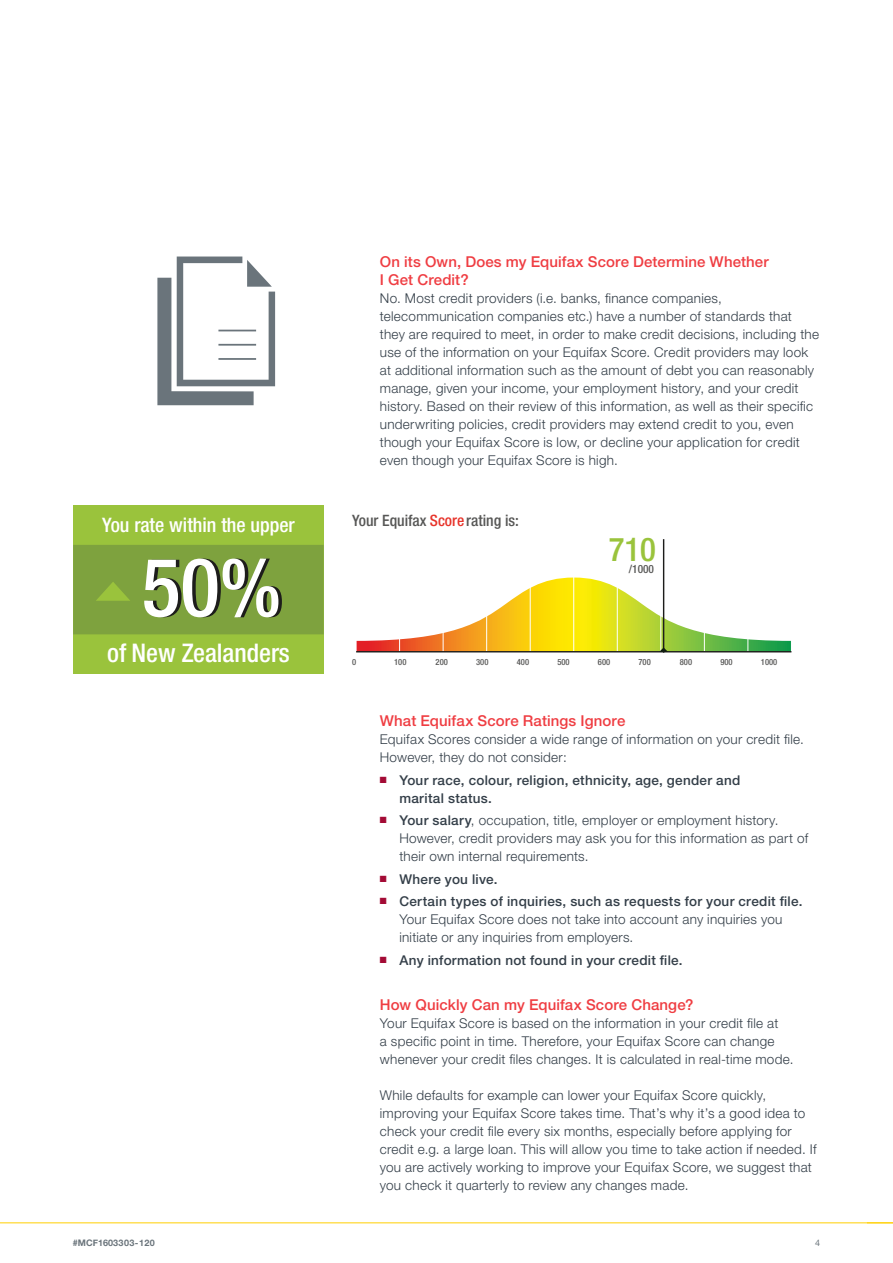
<style>
.page{position:relative;width:893px;height:1263px;background:#fff}
.page>*{position:absolute;margin:0;border:0;box-sizing:border-box;transform-origin:0 0}
.t1{font:500 condensed 81.3px "Helvetica Neue LT Std";color:#fff}
.t2{font:500 condensed 32.85px "Helvetica Neue LT Std";color:#9ac33c}
.t3{font:500 condensed 25.65px "Helvetica Neue LT Std";color:#fff}
.t4{font:500 condensed 19.95px "Helvetica Neue LT Std";color:#fff}
.t5{font:500 condensed 15.75px "Helvetica Neue LT Std";letter-spacing:-.005em;color:#575756}
.t6{font:500 15px/18px "Helvetica Neue LT Std";letter-spacing:.005em;color:#ef3d42}
.t7{font:300 13.5px/18px "Helvetica Neue LT Std";letter-spacing:.02em;color:#333e48}
.t8{font:500 13.5px/18px "Helvetica Neue LT Std";letter-spacing:.02em;color:#333e48}
.t9{font:500 condensed 11.4px "Helvetica Neue LT Std";color:#575756}
.t10{font:700 9px "Helvetica Neue";color:#6a747b}
.t11{font:9px "Helvetica Neue";color:#6a747b}
.t12{font:500 condensed 8.55px "Helvetica Neue LT Std";color:#575756}
.s1{color:#e7342b}
.s2{color:#a30b35}
.s3{font-weight:500}
.s4{font-family:"Helvetica Neue LT Std"}
</style>
<div class="page">
<hr style="left:0;top:1222px;width:893px;height:1px;background:#ffcf01">
<svg style="left:867px;top:1222px;width:26px;height:1px"></svg>
<div style="left:73px;top:505px;width:251px;height:169px;background:#9ac33c"></div>
<div style="left:73px;top:545px;width:251px;height:89px;background:#7ea23e"></div>
<hr style="left:663px;top:539px;width:1px;height:113px;background:#1d1d1b">
<svg style="left:356px;top:577px;width:435px;height:75px"></svg>
<svg style="left:157px;top:257px;width:118px;height:148px"></svg>
<hr style="left:218px;top:330px;width:38px;height:1px;background:#6a747b">
<hr style="left:218px;top:344px;width:38px;height:2px;background:#6a747b">
<hr style="left:218px;top:358px;width:38px;height:2px;background:#6a747b">
<h3 class="t4" style="left:102px;top:513px;width:194px">You rate within the upper</h3>
<h1 class="t1" style="left:142px;top:539px;width:141px">50%</h1>
<h3 class="t3" style="left:107px;top:637px;width:184px">of New Zealanders</h3>
<p class="t6" style="left:380px;top:253px;width:390px">On its Own, Does my Equifax Score Determine Whether<br>I Get Credit?</p>
<p class="t7" style="left:380px;top:289px;width:441px">No. Most credit providers (i.e. banks, finance companies, telecommunication companies etc.) have a number of standards that they are required to meet, in order to make credit decisions, including the use of the information on your Equifax Score. Credit providers may look at additional information such as the amount of debt you can reasonably manage, given your income, your employment history, and your credit history. Based on their review of this information, as well as their specific underwriting policies, credit providers may extend credit to you, even though your Equifax Score is low, or decline your application for credit even though your Equifax Score is high.</p>
<p class="t5" style="left:352px;top:511px;width:168px">Your Equifax <span class="s1">Score</span> rating is:</p>
<h2 class="t2" style="left:609px;top:530px;width:49px">710</h2>
<p class="t9" style="left:629px;top:562px;width:27px">/1000</p>
<p class="t12" style="left:352px;top:657px;width:6px">0</p>
<p class="t12" style="left:394px;top:657px;width:14px">100</p>
<p class="t12" style="left:436px;top:657px;width:14px">200</p>
<p class="t12" style="left:476px;top:657px;width:14px">300</p>
<p class="t12" style="left:517px;top:657px;width:14px">400</p>
<p class="t12" style="left:557px;top:657px;width:14px">500</p>
<p class="t12" style="left:598px;top:657px;width:14px">600</p>
<p class="t12" style="left:638px;top:657px;width:14px">700</p>
<p class="t12" style="left:680px;top:657px;width:14px">800</p>
<p class="t12" style="left:720px;top:657px;width:14px">900</p>
<p class="t12" style="left:761px;top:657px;width:18px">1000</p>
<p class="t6" style="left:380px;top:712px;width:247px">What Equifax Score Ratings Ignore</p>
<p class="t7" style="left:380px;top:730px;width:426px">Equifax Scores consider a wide range of information on your credit file.<br>However, they do not consider:</p>
<p class="t8" style="left:399px;top:771px;width:343px;text-indent:-19px"><span class="s2">■</span> Your race, colour, religion, ethnicity, age, gender and marital status.</p>
<p class="t7" style="left:399px;top:811px;width:410px;text-indent:-19px"><span class="s2">■</span> <span class="s3">Your salary</span>, occupation, title, employer or employment history.<br>However, credit providers may ask you for this information as part of their own internal requirements.</p>
<p class="t8" style="left:380px;top:870px;width:119px"><span class="s2">■</span> Where you live.</p>
<p class="t7" style="left:399px;top:892px;width:405px;text-indent:-19px"><span class="s2">■</span> <span class="s3">Certain types of inquiries, such as requests for your credit file.<br></span>Your Equifax Score does not take into account any inquiries you initiate or any inquiries from employers.</p>
<p class="t8" style="left:380px;top:951px;width:304px"><span class="s2">■</span> Any information not found in your credit file.</p>
<p class="t6" style="left:380px;top:995px;width:315px">How Quickly Can my Equifax Score Change?</p>
<p class="t7" style="left:380px;top:1014px;width:415px">Your Equifax Score is based on the information in your credit file at<br>a specific point in time. Therefore, your Equifax Score can change whenever your credit files changes. It is calculated in real-time mode.</p>
<p class="t7" style="left:380px;top:1086px;width:438px">While defaults for example can lower your Equifax Score quickly, improving your Equifax Score takes time. That’s why it’s a good idea to check your credit file every six months, especially before applying for credit e.g. a large loan. This will allow you time to take action if needed. If you are actively working to improve your Equifax Score, we suggest that you check it quarterly to review any changes made.</p>
<p class="t10" style="left:73px;top:1235px;width:84px">#MCF1603303-<span class="s4">120</span></p>
<p class="t11" style="left:815px;top:1236px;width:7px">4</p>
</div>
